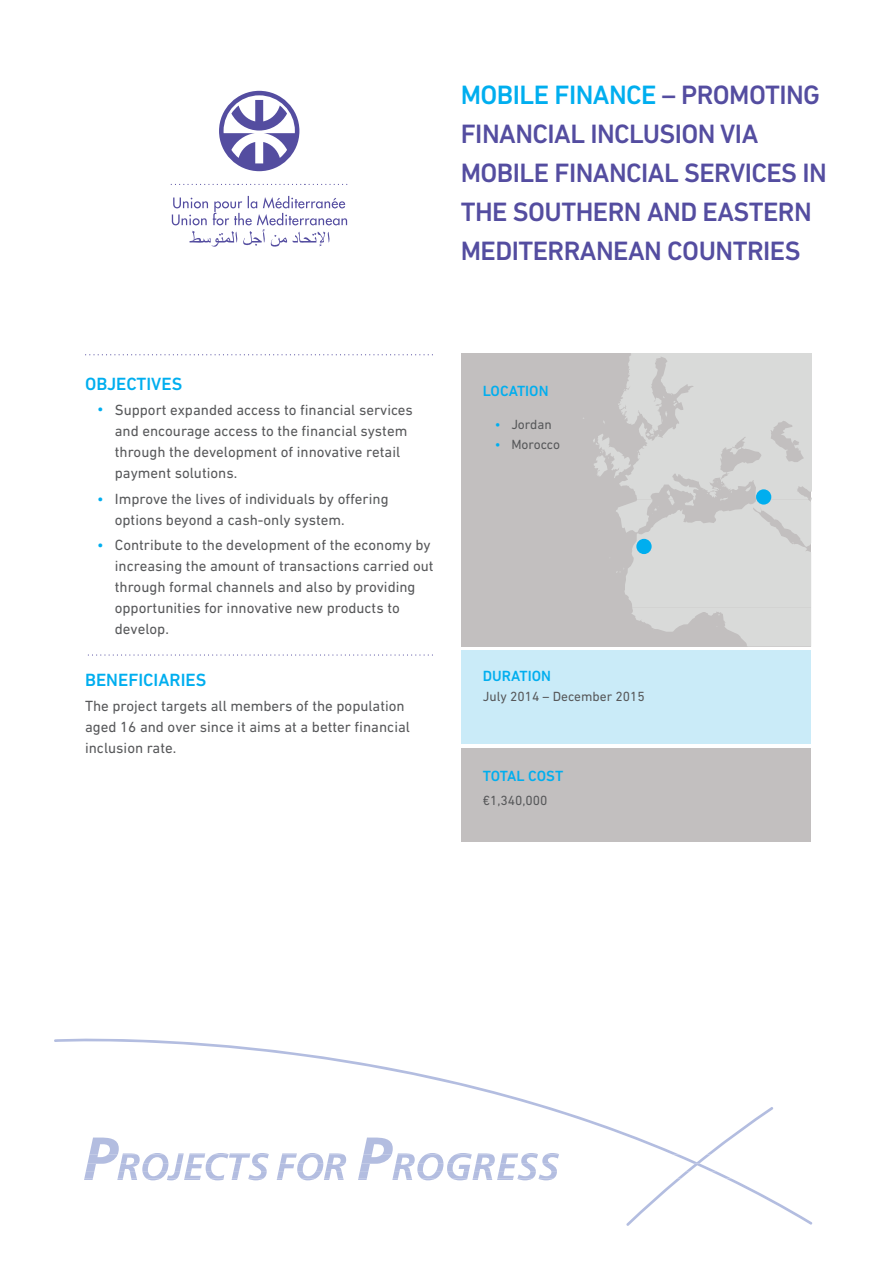
<style>
.page{position:relative;width:893px;height:1263px;background:#fff}
.page>*{position:absolute;margin:0;border:0;box-sizing:border-box;transform-origin:0 0}
.t1{font:500 27px/39px "DIN Next LT Pro";letter-spacing:-.02em;color:#544da0}
.t2{font:500 18px "DIN Next LT Pro";color:#00aeef}
.t3{font:15px/21px "DIN Next LT Pro";color:#57585a}
.t4{font:500 15px "DIN Next LT Pro";color:#00aeef}
.t5{font:15px "DIN Next LT Pro";color:#00aeef}
.t6{font:13.5px "DIN Next LT Pro";color:#57585a}
.s1{color:#00aeef}
</style>
<div class="page">
<div style="left:462px;top:748px;width:349px;height:93px;background:#c2bfbf"></div>
<div style="left:462px;top:651px;width:349px;height:93px;background:#caebf8"></div>
<div style="left:462px;top:353px;width:349px;height:293px;background:#c2bfbf"></div>
<svg style="left:219px;top:91px;width:80px;height:80px"></svg>
<svg style="left:171px;top:184px;width:176px;height:1px"></svg>
<svg style="left:172px;top:196px;width:175px;height:51px"></svg>
<svg style="left:85px;top:354px;width:348px;height:1px"></svg>
<svg style="left:88px;top:654px;width:345px;height:2px"></svg>
<svg style="left:583px;top:353px;width:228px;height:293px"></svg>
<svg style="left:84px;top:1155px;width:729px;height:71px"></svg>
<svg style="left:54px;top:1038px;width:720px;height:117px"></svg>
<div style="left:756px;top:489px;width:15px;height:16px;background:#00aeef;border-radius:50%"></div>
<div style="left:636px;top:539px;width:16px;height:15px;background:#00aeef;border-radius:50%"></div>
<p class="t1" style="left:461px;top:75px;width:368px"><span class="s1">MOBILE FINANCE</span> – PROMOTING<br>FINANCIAL INCLUSION VIA<br>MOBILE FINANCIAL SERVICES IN<br>THE SOUTHERN AND EASTERN<br>MEDITERRANEAN COUNTRIES</p>
<p class="t2" style="left:85px;top:374px;width:99px">OBJECTIVES</p>
<p class="t3" style="left:115px;top:400px;width:300px">Support expanded access to financial services and encourage access to the financial system through the development of innovative retail payment solutions.</p>
<p class="t3" style="left:115px;top:488px;width:275px">Improve the lives of individuals by offering options beyond a cash-only system.</p>
<p class="t3" style="left:115px;top:534px;width:320px">Contribute to the development of the economy by increasing the amount of transactions carried out through formal channels and also by providing opportunities for innovative new products to develop.</p>
<p class="t2" style="left:85px;top:669px;width:123px">BENEFICIARIES</p>
<p class="t3" style="left:85px;top:695px;width:326px">The project targets all members of the population aged 16 and over since it aims at a better financial inclusion rate.</p>
<p class="t5" style="left:97px;top:400px;width:8px">•</p>
<p class="t5" style="left:97px;top:490px;width:8px">•</p>
<p class="t5" style="left:97px;top:536px;width:8px">•</p>
<p class="t4" style="left:483px;top:382px;width:67px">LOCATION</p>
<p class="t6" style="left:495px;top:416px;width:58px"><span class="s1">•</span> Jordan</p>
<p class="t6" style="left:495px;top:437px;width:67px"><span class="s1">•</span> Morocco</p>
<p class="t4" style="left:483px;top:667px;width:70px">DURATION</p>
<p class="t6" style="left:483px;top:689px;width:163px">July 2014 – December 2015</p>
<p class="t4" style="left:483px;top:767px;width:82px">TOTAL COST</p>
<p class="t6" style="left:483px;top:793px;width:66px">€1,340,000</p>
</div>
